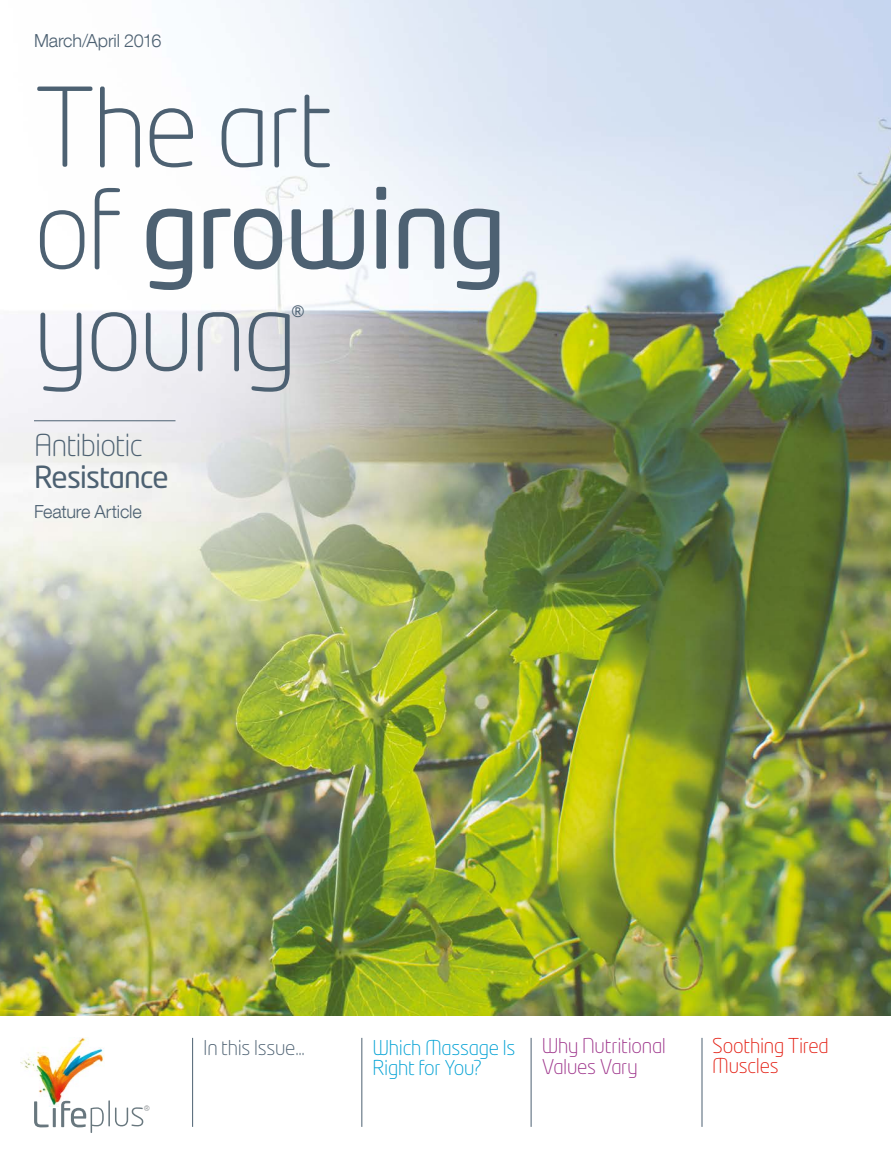
<style>
.page{position:relative;width:891px;height:1161px;background:#fff}
.page>*{position:absolute;margin:0;border:0;box-sizing:border-box;transform-origin:0 0}
.t1{font:300 108px/102px "Neo Tech Pro";letter-spacing:-.03em;color:#4d6172}
.t2{font:300 30px "Neo Tech Pro";letter-spacing:-.025em;color:#4d6172}
.t3{font:30px "Neo Tech Pro";letter-spacing:-.035em;color:#4d6172}
.t4{font:22.2px "Neo Tech Std";color:#4d6172}
.t5{font:300 20.25px/20.2px "Neo Tech Pro";letter-spacing:-.015em;color:#00a1d4}
.t6{font:300 20.25px/20.2px "Neo Tech Pro";letter-spacing:-.01em;color:#9d338a}
.t7{font:300 20.25px/20.2px "Neo Tech Pro";letter-spacing:-.01em;color:#e41f13}
.t8{font:300 20.25px "Neo Tech Pro";letter-spacing:-.015em;color:#4d6172}
.t9{font:300 18px "Helvetica Neue LT Com";letter-spacing:-.01em;color:#4d6172}
.t10{font:300 10.05px "Neo Tech Pro";color:#73797c}
.s1{font-weight:400}
</style>
<div class="page">
<img style="left:0;top:0;width:891px;height:1016px">
<hr style="left:361px;top:1038px;width:1px;height:89px;background:#4d6172">
<hr style="left:192px;top:1038px;width:1px;height:89px;background:#4d6172">
<hr style="left:531px;top:1038px;width:1px;height:89px;background:#4d6172">
<hr style="left:702px;top:1038px;width:1px;height:89px;background:#4d6172">
<hr style="left:34px;top:420px;width:142px;height:1px;background:#4d6172">
<img style="left:20px;top:1038px;width:84px;height:69px">
<svg style="left:34px;top:1101px;width:15px;height:26px"></svg>
<hr style="left:53px;top:1108px;width:3px;height:19px;background:#68777e">
<svg style="left:61px;top:1101px;width:43px;height:32px"></svg>
<hr style="left:108px;top:1100px;width:2px;height:26px;background:#68777e">
<svg style="left:115px;top:1107px;width:28px;height:19px"></svg>
<p class="t9" style="left:34px;top:30px;width:129px">March/April 2016</p>
<h1 class="t1" style="left:34px;top:76px;width:474px">The art<br>of <span class="s1">growing </span>young</h1>
<p class="t4" style="left:291px;top:301px;width:15px">®</p>
<h2 class="t2" style="left:34px;top:427px;width:110px">Antibiotic</h2>
<h2 class="t3" style="left:34px;top:458px;width:136px">Resistance</h2>
<p class="t9" style="left:34px;top:501px;width:109px">Feature Article</p>
<p class="t10" style="left:144px;top:1103px;width:8px">®</p>
<p class="t8" style="left:203px;top:1035px;width:103px">In this Issue...</p>
<p class="t7" style="left:712px;top:1035px;width:118px">Soothing Tired<br>Muscles</p>
<p class="t6" style="left:542px;top:1036px;width:126px">Why Nutritional<br>Values Vary</p>
<p class="t5" style="left:372px;top:1037px;width:145px">Which Massage Is<br>Right for You?</p>
</div>
